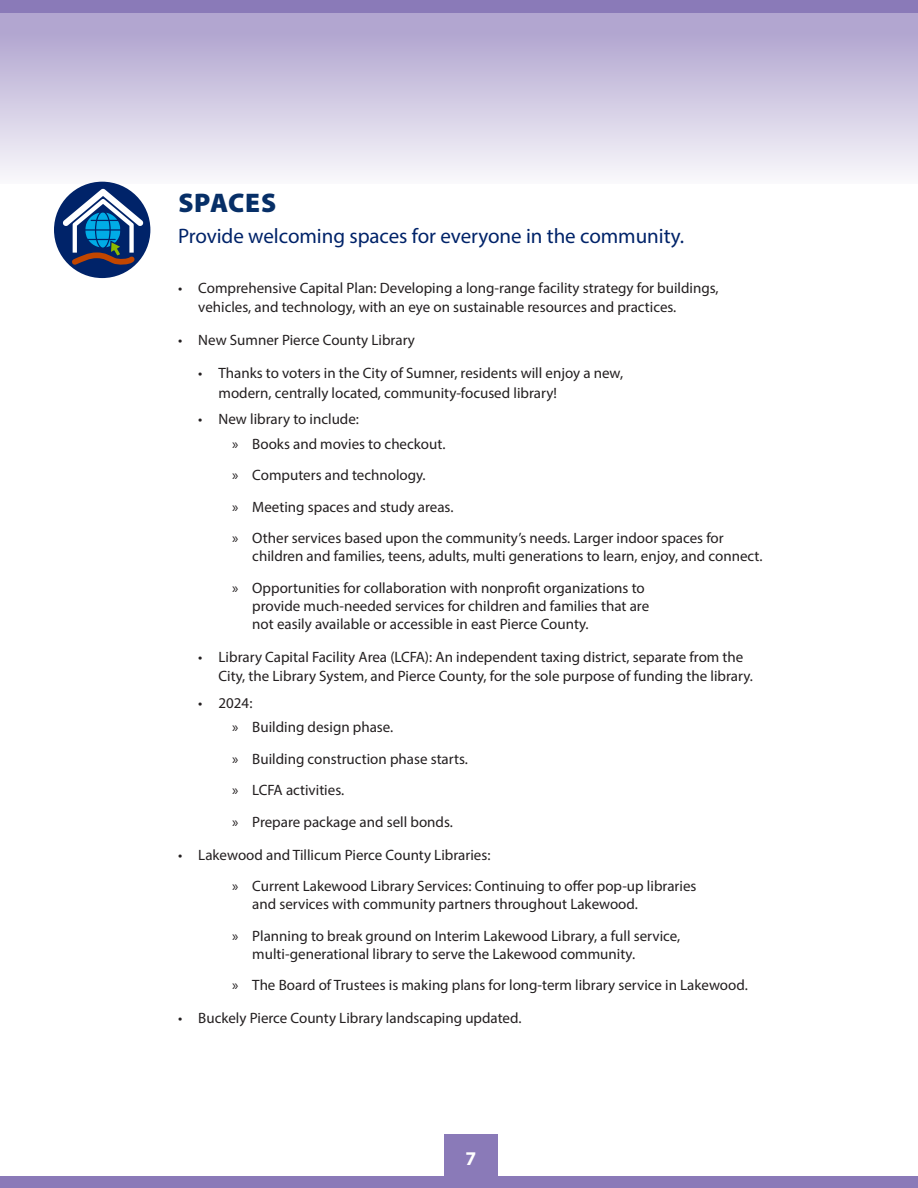
<style>
.page{position:relative;width:918px;height:1188px;background:#fff}
.page>*{position:absolute;margin:0;border:0;box-sizing:border-box;transform-origin:0 0}
.Core_Services__Heading{font:900 27px "Myriad Pro";letter-spacing:.03em;color:#072f67}
.Normal__14pt___Letter_V{font:21px "Myriad Pro";letter-spacing:-.005em;color:#002369}
.Initiatives_Bullets__Letter_V{font:700 19.5px "Myriad Pro";color:#fff}
.t1{font:15px/18px "Myriad Pro";color:#231f20}
</style>
<div class="page">
<div style="left:0;top:12px;width:918px;height:172px;background:linear-gradient(to bottom,#aa9dcb,#f8f7fb)"></div>
<div style="left:54px;top:182px;width:96px;height:96px;background:#002369;border-radius:50%"></div>
<svg style="left:63px;top:189px;width:81px;height:81px"></svg>
<div style="left:0;top:1176px;width:918px;height:12px;background:#8a7ab8"></div>
<div style="left:0;top:0;width:918px;height:13px;background:#8a7ab8"></div>
<div style="left:444px;top:1134px;width:54px;height:54px;background:#8a7ab8"></div>
<p class="Core_Services__Heading" style="left:178px;top:185px;width:99px">SPACES</p>
<p class="Normal__14pt___Letter_V" style="left:178px;top:223px;width:508px">Provide welcoming spaces for everyone in the community.</p>
<p class="t1" style="left:198px;top:278px;width:522px;line-height:19.5px;text-indent:-20px">• Comprehensive Capital Plan: Developing a long-range facility strategy for buildings, vehicles, and technology, with an eye on sustainable resources and practices.</p>
<p class="t1" style="left:178px;top:331px;width:238px">• New Sumner Pierce County Library</p>
<p class="t1" style="left:219px;top:363px;width:406px;line-height:19.5px;text-indent:-20px">• Thanks to voters in the City of Sumner, residents will enjoy a new, modern, centrally located, community-focused library!</p>
<p class="t1" style="left:198px;top:410px;width:162px">• New library to include:</p>
<p class="t1" style="left:232px;top:435px;width:215px">» Books and movies to checkout.</p>
<p class="t1" style="left:232px;top:466px;width:195px">» Computers and technology.</p>
<p class="t1" style="left:232px;top:498px;width:223px">» Meeting spaces and study areas.</p>
<p class="t1" style="left:252px;top:529px;width:512px;text-indent:-20px">» Other services based upon the community’s needs. Larger indoor spaces for children and families, teens, adults, multi generations to learn, enjoy, and connect.</p>
<p class="t1" style="left:252px;top:579px;width:398px;text-indent:-20px">» Opportunities for collaboration with nonprofit organizations to provide much-needed services for children and families that are not easily available or accessible in east Pierce County.</p>
<p class="t1" style="left:219px;top:647px;width:536px;line-height:19.5px;text-indent:-20px">• Library Capital Facility Area (LCFA): An independent taxing district, separate from the<br>City, the Library System, and Pierce County, for the sole purpose of funding the library.</p>
<p class="t1" style="left:198px;top:693px;width:56px">• 2024:</p>
<p class="t1" style="left:232px;top:718px;width:163px">» Building design phase.</p>
<p class="t1" style="left:232px;top:750px;width:237px">» Building construction phase starts.</p>
<p class="t1" style="left:232px;top:781px;width:114px">» LCFA activities.</p>
<p class="t1" style="left:232px;top:813px;width:222px">» Prepare package and sell bonds.</p>
<p class="t1" style="left:178px;top:846px;width:314px">• Lakewood and Tillicum Pierce County Libraries:</p>
<p class="t1" style="left:252px;top:877px;width:446px;text-indent:-20px">» Current Lakewood Library Services: Continuing to offer pop-up libraries and services with community partners throughout Lakewood.</p>
<p class="t1" style="left:252px;top:927px;width:430px;text-indent:-20px">» Planning to break ground on Interim Lakewood Library, a full service, multi-generational library to serve the Lakewood community.</p>
<p class="t1" style="left:232px;top:976px;width:517px">» The Board of Trustees is making plans for long-term library service in Lakewood.</p>
<p class="t1" style="left:178px;top:1009px;width:345px">• Buckely Pierce County Library landscaping updated.</p>
<p class="Initiatives_Bullets__Letter_V" style="left:465px;top:1146px;width:12px">7</p>
</div>
